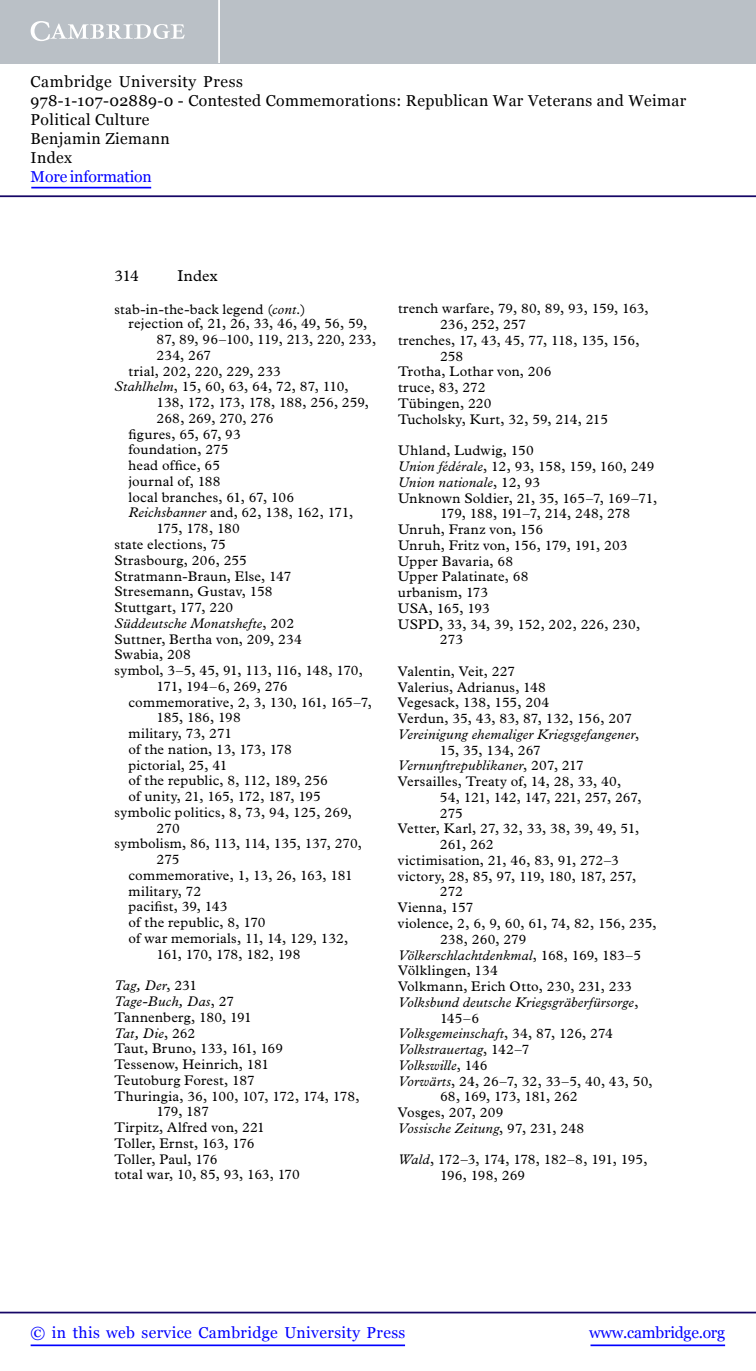
<style>
.page{position:relative;width:756px;height:1371px;background:#fff}
.page>*{position:absolute;margin:0;border:0;box-sizing:border-box;transform-origin:0 0}
.t1{font:15.75px/18.9px "Georgia";letter-spacing:.025em;color:#000}
.t2{font:15.75px "Georgia";letter-spacing:.025em;color:#00f}
.t3{font:15.75px "Georgia";letter-spacing:-.015em;color:#00f}
.t4{font:15.75px "Georgia";letter-spacing:-.01em;color:#00f}
.t5{font:15.75px "Plantin Std";letter-spacing:.005em;color:#000}
.t6{font:14px "Plantin Std";letter-spacing:.01em;color:#000}
.t7{font:italic 14px "Plantin Std";letter-spacing:.015em;color:#000}
.t8{font:14px "Plantin Std";letter-spacing:-.01em;color:#000}
.t9{font:14px "Plantin Std";letter-spacing:-.015em;color:#000}
.t10{font:14px/15.8px "Plantin Std";letter-spacing:-.04em;color:#000}
.t11{font:14px "Plantin Std";letter-spacing:.03em;color:#000}
.t12{font:14px "Plantin Std";letter-spacing:-.025em;color:#000}
.t13{font:14px "Plantin Std";letter-spacing:-.03em;color:#000}
.t14{font:14px "Plantin Std";letter-spacing:-.02em;color:#000}
.s1{font-style:italic}
.s2{font-style:normal}
</style>
<div class="page">
<hr style="left:591px;top:1344px;width:134px;height:1px;background:#00f">
<hr style="left:0;top:1311px;width:756px;height:2px;background:#150666">
<hr style="left:31px;top:1344px;width:374px;height:1px;background:#00f">
<div style="left:0;top:0;width:756px;height:63px;background:#bac0c6"></div>
<svg style="left:31px;top:21px;width:154px;height:20px"></svg>
<hr style="left:218px;top:0;width:2px;height:63px;background:#fff">
<hr style="left:0;top:195px;width:756px;height:2px;background:#150666">
<hr style="left:31px;top:187px;width:120px;height:1px;background:#00f">
<p class="t1" style="left:31px;top:72px;width:657px">Cambridge University Press<br>978-1-107-02889-0 - Contested Commemorations: Republican War Veterans and Weimar<br>Political Culture<br>Benjamin Ziemann<br>Index</p>
<p class="t4" style="left:31px;top:167px;width:123px">More information</p>
<p class="t5" style="left:115px;top:266px;width:26px">314</p>
<p class="t5" style="left:178px;top:266px;width:42px">Index</p>
<p class="t6" style="left:129px;top:315px;width:240px">rejection of, 21, 26, 33, 46, 49, 56, 59,</p>
<p class="t6" style="left:157px;top:331px;width:221px">87, 89, 96–100, 119, 213, 220, 233,</p>
<p class="t6" style="left:157px;top:347px;width:56px">234, 267</p>
<p class="t6" style="left:129px;top:363px;width:154px">trial, 202, 220, 229, 233</p>
<p class="t9" style="left:115px;top:378px;width:236px"><span class="s1">Stahlhelm</span>, 15, 60, 63, 64, 72, 87, 110,</p>
<p class="t8" style="left:157px;top:394px;width:214px">138, 172, 173, 178, 188, 256, 259,</p>
<p class="t6" style="left:157px;top:410px;width:118px">268, 269, 270, 276</p>
<p class="t6" style="left:129px;top:426px;width:114px">figures, 65, 67, 93</p>
<p class="t6" style="left:129px;top:441px;width:101px">foundation, 275</p>
<p class="t6" style="left:129px;top:457px;width:93px">head office, 65</p>
<p class="t6" style="left:129px;top:473px;width:94px">journal of, 188</p>
<p class="t6" style="left:129px;top:489px;width:167px">local branches, 61, 67, 106</p>
<p class="t6" style="left:129px;top:504px;width:226px"><span class="s1">Reichsbanner</span> and, 62, 138, 162, 171,</p>
<p class="t13" style="left:157px;top:520px;width:85px">175, 178, 180</p>
<p class="t6" style="left:115px;top:536px;width:113px">state elections, 75</p>
<p class="t6" style="left:115px;top:552px;width:134px">Strasbourg, 206, 255</p>
<p class="t6" style="left:115px;top:567px;width:178px">Stratmann-Braun, Else, 147</p>
<p class="t6" style="left:115px;top:583px;width:160px">Stresemann, Gustav, 158</p>
<p class="t6" style="left:115px;top:599px;width:120px">Stuttgart, 177, 220</p>
<p class="t7" style="left:115px;top:615px;width:181px">Süddeutsche Monatshefte<span class="s2">, 202</span></p>
<p class="t6" style="left:115px;top:630px;width:189px">Suttner, Bertha von, 209, 234</p>
<p class="t6" style="left:115px;top:646px;width:78px">Swabia, 208</p>
<p class="t9" style="left:115px;top:662px;width:250px">symbol, 3–5, 45, 91, 113, 116, 148, 170,</p>
<p class="t8" style="left:157px;top:678px;width:133px">171, 194–6, 269, 276</p>
<p class="t6" style="left:129px;top:693px;width:245px">commemorative, 2, 3, 130, 161, 165–7,</p>
<p class="t14" style="left:157px;top:709px;width:86px">185, 186, 198</p>
<p class="t11" style="left:129px;top:725px;width:105px">military, 73, 271</p>
<p class="t6" style="left:129px;top:741px;width:165px">of the nation, 13, 173, 178</p>
<p class="t6" style="left:129px;top:756px;width:100px">pictorial, 25, 41</p>
<p class="t6" style="left:129px;top:772px;width:201px">of the republic, 8, 112, 189, 256</p>
<p class="t6" style="left:129px;top:788px;width:194px">of unity, 21, 165, 172, 187, 195</p>
<p class="t6" style="left:115px;top:804px;width:239px">symbolic politics, 8, 73, 94, 125, 269,</p>
<p class="t6" style="left:157px;top:819px;width:25px">270</p>
<p class="t6" style="left:115px;top:835px;width:249px">symbolism, 86, 113, 114, 135, 137, 270,</p>
<p class="t6" style="left:157px;top:851px;width:24px">275</p>
<p class="t6" style="left:129px;top:867px;width:226px">commemorative, 1, 13, 26, 163, 181</p>
<p class="t11" style="left:129px;top:882px;width:74px">military, 72</p>
<p class="t6" style="left:129px;top:898px;width:101px">pacifist, 39, 143</p>
<p class="t6" style="left:129px;top:914px;width:139px">of the republic, 8, 170</p>
<p class="t6" style="left:129px;top:930px;width:221px">of war memorials, 11, 14, 129, 132,</p>
<p class="t10" style="left:157px;top:946px;width:145px">161, 170, 178, 182, 198</p>
<p class="t7" style="left:115px;top:977px;width:84px">Tag, Der<span class="s2">, 231</span></p>
<p class="t7" style="left:115px;top:993px;width:121px">Tage-Buch, Das<span class="s2">, 27</span></p>
<p class="t6" style="left:115px;top:1008px;width:139px">Tannenberg, 180, 191</p>
<p class="t7" style="left:115px;top:1024px;width:82px">Tat, Die<span class="s2">, 262</span></p>
<p class="t6" style="left:115px;top:1040px;width:170px">Taut, Bruno, 133, 161, 169</p>
<p class="t6" style="left:115px;top:1056px;width:156px">Tessenow, Heinrich, 181</p>
<p class="t6" style="left:115px;top:1071px;width:142px">Teutoburg Forest, 187</p>
<p class="t6" style="left:115px;top:1087px;width:247px">Thuringia, 36, 100, 107, 172, 174, 178,</p>
<p class="t6" style="left:157px;top:1103px;width:54px">179, 187</p>
<p class="t6" style="left:115px;top:1119px;width:152px">Tirpitz, Alfred von, 221</p>
<p class="t6" style="left:115px;top:1134px;width:142px">Toller, Ernst, 163, 176</p>
<p class="t6" style="left:115px;top:1150px;width:104px">Toller, Paul, 176</p>
<p class="t6" style="left:115px;top:1166px;width:187px">total war, 10, 85, 93, 163, 170</p>
<p class="t6" style="left:115px;top:301px;width:193px">stab-in-the-back legend (<span class="s1">cont.</span>)</p>
<p class="t6" style="left:398px;top:301px;width:252px">trench warfare, 79, 80, 89, 93, 159, 163,</p>
<p class="t6" style="left:440px;top:316px;width:88px">236, 252, 257</p>
<p class="t6" style="left:398px;top:332px;width:243px">trenches, 17, 43, 45, 77, 118, 135, 156,</p>
<p class="t6" style="left:440px;top:348px;width:25px">258</p>
<p class="t6" style="left:398px;top:364px;width:155px">Trotha, Lothar von, 206</p>
<p class="t6" style="left:398px;top:379px;width:89px">truce, 83, 272</p>
<p class="t6" style="left:398px;top:395px;width:95px">Tübingen, 220</p>
<p class="t6" style="left:398px;top:411px;width:212px">Tucholsky, Kurt, 32, 59, 214, 215</p>
<p class="t6" style="left:398px;top:442px;width:137px">Uhland, Ludwig, 150</p>
<p class="t6" style="left:398px;top:458px;width:258px"><span class="s1">Union fédérale</span>, 12, 93, 158, 159, 160, 249</p>
<p class="t7" style="left:398px;top:474px;width:144px">Union nationale<span class="s2">, 12, 93</span></p>
<p class="t6" style="left:398px;top:490px;width:261px">Unknown Soldier, 21, 35, 165–7, 169–71,</p>
<p class="t12" style="left:440px;top:505px;width:192px">179, 188, 191–7, 214, 248, 278</p>
<p class="t6" style="left:398px;top:521px;width:147px">Unruh, Franz von, 156</p>
<p class="t6" style="left:398px;top:537px;width:231px">Unruh, Fritz von, 156, 179, 191, 203</p>
<p class="t6" style="left:398px;top:553px;width:117px">Upper Bavaria, 68</p>
<p class="t6" style="left:398px;top:568px;width:132px">Upper Palatinate, 68</p>
<p class="t6" style="left:398px;top:584px;width:92px">urbanism, 173</p>
<p class="t6" style="left:398px;top:600px;width:93px">USA, 165, 193</p>
<p class="t6" style="left:398px;top:616px;width:244px">USPD, 33, 34, 39, 152, 202, 226, 230,</p>
<p class="t6" style="left:440px;top:631px;width:25px">273</p>
<p class="t6" style="left:398px;top:663px;width:119px">Valentin, Veit, 227</p>
<p class="t6" style="left:398px;top:679px;width:149px">Valerius, Adrianus, 148</p>
<p class="t6" style="left:398px;top:694px;width:153px">Vegesack, 138, 155, 204</p>
<p class="t6" style="left:398px;top:710px;width:236px">Verdun, 35, 43, 83, 87, 132, 156, 207</p>
<p class="t7" style="left:398px;top:726px;width:243px">Vereinigung ehemaliger Kriegsgefangener<span class="s2">,</span></p>
<p class="t8" style="left:440px;top:742px;width:102px">15, 35, 134, 267</p>
<p class="t7" style="left:398px;top:757px;width:187px">Vernunftrepublikaner<span class="s2">, 207, 217</span></p>
<p class="t6" style="left:398px;top:773px;width:225px">Versailles, Treaty of, 14, 28, 33, 40,</p>
<p class="t8" style="left:440px;top:789px;width:203px">54, 121, 142, 147, 221, 257, 267,</p>
<p class="t6" style="left:440px;top:805px;width:24px">275</p>
<p class="t6" style="left:398px;top:820px;width:243px">Vetter, Karl, 27, 32, 33, 38, 39, 49, 51,</p>
<p class="t6" style="left:440px;top:836px;width:55px">261, 262</p>
<p class="t6" style="left:398px;top:852px;width:222px">victimisation, 21, 46, 83, 91, 272–3</p>
<p class="t6" style="left:398px;top:868px;width:240px">victory, 28, 85, 97, 119, 180, 187, 257,</p>
<p class="t6" style="left:440px;top:883px;width:25px">272</p>
<p class="t6" style="left:398px;top:899px;width:77px">Vienna, 157</p>
<p class="t6" style="left:398px;top:915px;width:260px">violence, 2, 6, 9, 60, 61, 74, 82, 156, 235,</p>
<p class="t6" style="left:440px;top:931px;width:88px">238, 260, 279</p>
<p class="t7" style="left:398px;top:946px;width:245px">Völkerschlachtdenkmal<span class="s2">, 168, 169, 183–5</span></p>
<p class="t6" style="left:398px;top:962px;width:101px">Völklingen, 134</p>
<p class="t6" style="left:398px;top:978px;width:235px">Volkmann, Erich Otto, 230, 231, 233</p>
<p class="t7" style="left:398px;top:993px;width:242px">Volksbund deutsche Kriegsgräberfürsorge<span class="s2">,</span></p>
<p class="t6" style="left:440px;top:1009px;width:41px">145–6</p>
<p class="t7" style="left:398px;top:1025px;width:216px">Volksgemeinschaft<span class="s2">, 34, 87, 126, 274</span></p>
<p class="t7" style="left:398px;top:1041px;width:133px">Volkstrauertag<span class="s2">, 142–7</span></p>
<p class="t7" style="left:398px;top:1056px;width:91px">Volkswille<span class="s2">, 146</span></p>
<p class="t6" style="left:398px;top:1072px;width:256px"><span class="s1">Vorwärts</span>, 24, 26–7, 32, 33–5, 40, 43, 50,</p>
<p class="t8" style="left:440px;top:1088px;width:139px">68, 169, 173, 181, 262</p>
<p class="t6" style="left:398px;top:1104px;width:107px">Vosges, 207, 209</p>
<p class="t7" style="left:398px;top:1119px;width:188px">Vossische Zeitung<span class="s2">, 97, 231, 248</span></p>
<p class="t10" style="left:440px;top:1151px;width:209px;text-indent:-42px"><span class="s1">Wald</span>, 172–3, 174, 178, 182–8, 191, 195,<br>196, 198, 269</p>
<p class="t2" style="left:31px;top:1323px;width:376px">© in this web service Cambridge University Press</p>
<p class="t3" style="left:589px;top:1323px;width:137px">www.cambridge.org</p>
</div>
